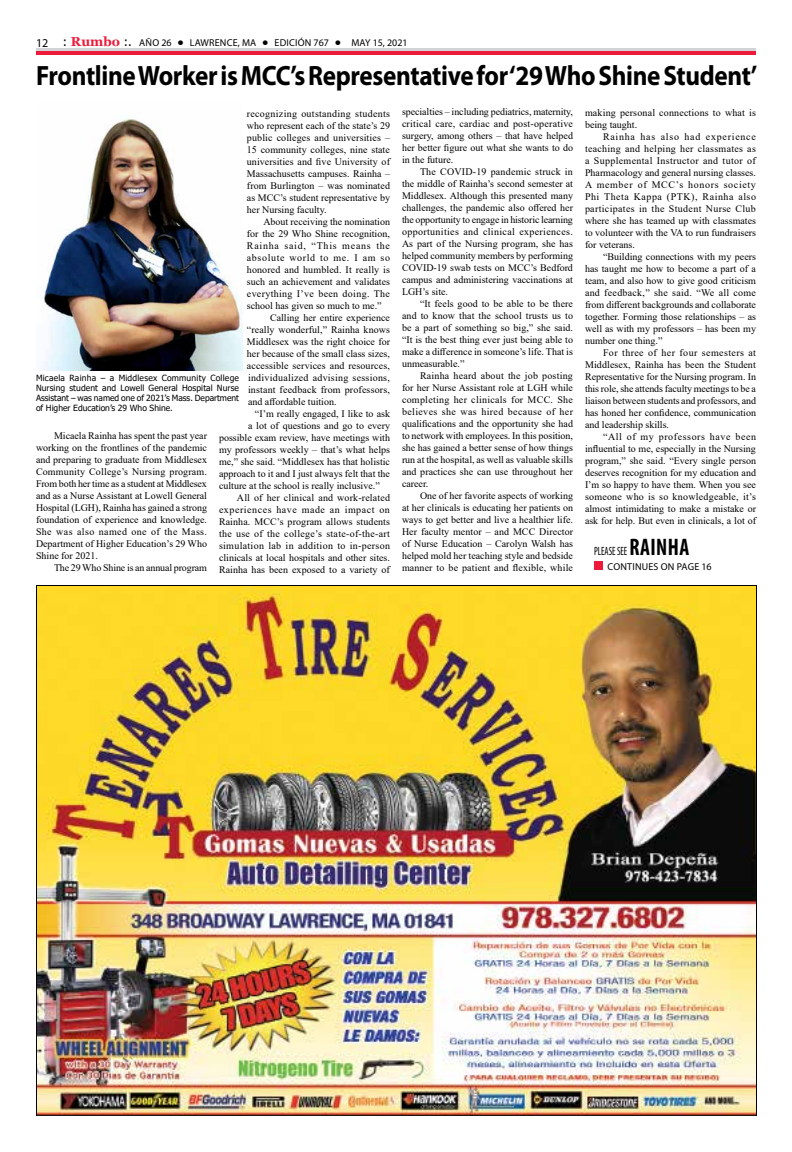
<style>
.page{position:relative;width:792px;height:1152px;background:#fff}
.page>*{position:absolute;margin:0;border:0;box-sizing:border-box;transform-origin:0 0}
.t1{font:700 28px "Myriad Pro";letter-spacing:-.015em;color:#000;scale:.9 1}
.t2{font:condensed 12px "Myriad Pro";color:#000;scale:.8 1}
.t3{font:10px/12px "Times New Roman";color:#000;text-align:justify}
.t4{font:10px "Times New Roman";letter-spacing:.03em;color:#000}
.t5{font:10px "Myriad Pro";letter-spacing:.02em;color:#000}
.t6{font:10px/12px "Times New Roman";letter-spacing:.02em;color:#000}
.t7{font:10px "Times New Roman";letter-spacing:.025em;color:#000}
.t8{font:10px "Times New Roman";letter-spacing:.055em;color:#000}
.t9{font:10px "Times New Roman";letter-spacing:.075em;color:#000}
.t10{font:10px "Times New Roman";letter-spacing:.06em;color:#000}
.t11{font:8.5px/10.2px "Tahoma";color:#000;text-align:justify}
.s1{font-size:12px}
.s2{font-family:"Tahoma";font-size:12px}
.s3{font-family:"Georgia";font-weight:700;font-size:13px;color:#ed1a3b}
.s4{font-family:"Tahoma";font-weight:700;color:#fff}
.s5{font-weight:700;font-size:24px}
</style>
<div class="page">
<div style="left:36px;top:50px;width:720px;height:5px;background:#ed1a3b"></div>
<hr style="left:36px;top:48px;width:720px;height:2px;background:#d1d3d4">
<div style="left:594px;top:561px;width:9px;height:9px;background:#ed1a3b"></div>
<img style="left:38px;top:587px;width:717px;height:527px">
<img style="left:42px;top:119px;width:200px;height:251px">
<p class="t5" style="left:36px;top:36px;width:373px"><span class="s1">12</span> <span class="s2">:</span> <span class="s3">Rumbo</span> <span class="s2">:.</span> AÑO 26 <span class="s4">•</span> LAWRENCE, MA <span class="s4">•</span> EDICIÓN 767 <span class="s4">•</span> MAY 15, 2021</p>
<h1 class="t1" style="left:36px;top:57px;width:803px">Frontline Worker is MCC’s Representative for ‘29 Who Shine Student’</h1>
<p class="t3" style="left:402px;top:106px;width:173px">specialties – including pediatrics, maternity, critical care, cardiac and post-operative surgery, among others – that have helped her better figure out what she wants to do in the future.</p>
<p class="t3" style="left:402px;top:166px;width:173px;text-indent:18px">The COVID-19 pandemic struck in the middle of Rainha’s second semester at Middlesex. Although this presented many challenges, the pandemic also offered her the opportunity to engage in historic learning opportunities and clinical experiences.<br>As part of the Nursing program, she has helped community members by performing COVID-19 swab tests on MCC’s Bedford campus and administering vaccinations at LGH’s site.</p>
<p class="t3" style="left:402px;top:298px;width:173px;text-indent:18px">“It feels good to be able to be there and to know that the school trusts us to be a part of something so big,” she said. “It is the best thing ever just being able to make a difference in someone’s life. That is unmeasurable.”</p>
<p class="t3" style="left:402px;top:370px;width:173px;text-indent:18px">Rainha heard about the job posting for her Nurse Assistant role at LGH while completing her clinicals for MCC. She believes she was hired because of her qualifications and the opportunity she had to network with employees. In this position, she has gained a better sense of how things run at the hospital, as well as valuable skills and practices she can use throughout her career.</p>
<p class="t3" style="left:402px;top:490px;width:173px;text-indent:18px">One of her favorite aspects of working at her clinicals is educating her patients on ways to get better and live a healthier life.<br>Her faculty mentor – and MCC Director of Nurse Education – Carolyn Walsh has helped mold her teaching style and bedside manner to be patient and flexible, while</p>
<p class="t6" style="left:585px;top:107px;width:172px">making personal connections to what is being taught.</p>
<p class="t3" style="left:585px;top:131px;width:173px;text-indent:18px">Rainha has also had experience teaching and helping her classmates as a Supplemental Instructor and tutor of Pharmacology and general nursing classes.<br>A member of MCC’s honors society Phi Theta Kappa (PTK), Rainha also participates in the Student Nurse Club where she has teamed up with classmates to volunteer with the VA to run fundraisers for veterans.</p>
<p class="t3" style="left:585px;top:251px;width:173px;text-indent:18px">“Building connections with my peers has taught me how to become a part of a team, and also how to give good criticism and feedback,” she said. “We all come from different backgrounds and collaborate together. Forming those relationships – as well as with my professors – has been my number one thing.”</p>
<p class="t3" style="left:585px;top:347px;width:173px;text-indent:18px">For three of her four semesters at Middlesex, Rainha has been the Student Representative for the Nursing program. In this role, she attends faculty meetings to be a liaison between students and professors, and has honed her confidence, communication and leadership skills.</p>
<p class="t3" style="left:585px;top:431px;width:173px;text-indent:18px">“All of my professors have been influential to me, especially in the Nursing program,” she said. “Every single person deserves recognition for my education and I’m so happy to have them. When you see someone who is so knowledgeable, it’s almost intimidating to make a mistake or ask for help. But even in clinicals, a lot of</p>
<p class="t3" style="left:247px;top:107px;width:145px">recognizing outstanding students who represent each of the state’s 29 public colleges and universities – 15 community colleges, nine state universities and five University of Massachusetts campuses. Rainha – from Burlington – was nominated as MCC’s student representative by her Nursing faculty.</p>
<p class="t3" style="left:263px;top:215px;width:128px">About receiving the nomination</p>
<p class="t3" style="left:247px;top:227px;width:145px">for the 29 Who Shine recognition,</p>
<p class="t9" style="left:247px;top:238px;width:145px">Rainha said, “This means the</p>
<p class="t10" style="left:247px;top:250px;width:145px">absolute world to me. I am so</p>
<p class="t3" style="left:247px;top:263px;width:145px">honored and humbled. It really is</p>
<p class="t3" style="left:247px;top:275px;width:145px">such an achievement and validates</p>
<p class="t4" style="left:247px;top:286px;width:145px">everything I’ve been doing. The</p>
<p class="t3" style="left:247px;top:299px;width:136px">school has given so much to me.”</p>
<p class="t3" style="left:270px;top:311px;width:121px">Calling her entire experience</p>
<p class="t3" style="left:247px;top:323px;width:145px">“really wonderful,” Rainha knows</p>
<p class="t3" style="left:247px;top:335px;width:145px">Middlesex was the right choice for</p>
<p class="t3" style="left:247px;top:347px;width:145px">her because of the small class sizes,</p>
<p class="t3" style="left:247px;top:359px;width:144px">accessible services and resources,</p>
<p class="t7" style="left:248px;top:370px;width:143px">individualized advising sessions,</p>
<p class="t3" style="left:248px;top:383px;width:143px">instant feedback from professors,</p>
<p class="t3" style="left:248px;top:395px;width:90px">and affordable tuition.</p>
<p class="t3" style="left:255px;top:407px;width:137px">“I’m really engaged, I like to ask</p>
<p class="t3" style="left:248px;top:419px;width:144px">a lot of questions and go to every</p>
<p class="t3" style="left:219px;top:431px;width:173px">possible exam review, have meetings with</p>
<p class="t3" style="left:219px;top:443px;width:173px">my professors weekly – that’s what helps</p>
<p class="t3" style="left:219px;top:455px;width:173px">me,” she said. “Middlesex has that holistic</p>
<p class="t3" style="left:219px;top:467px;width:173px">approach to it and I just always felt that the</p>
<p class="t3" style="left:219px;top:479px;width:162px">culture at the school is really inclusive.”</p>
<p class="t3" style="left:237px;top:491px;width:155px">All of her clinical and work-related</p>
<p class="t8" style="left:219px;top:502px;width:172px">experiences have made an impact on</p>
<p class="t3" style="left:219px;top:515px;width:173px">Rainha. MCC’s program allows students</p>
<p class="t4" style="left:219px;top:526px;width:173px">the use of the college’s state-of-the-art</p>
<p class="t4" style="left:219px;top:538px;width:173px">simulation lab in addition to in-person</p>
<p class="t3" style="left:219px;top:551px;width:173px">clinicals at local hospitals and other sites.</p>
<p class="t3" style="left:219px;top:563px;width:172px">Rainha has been exposed to a variety of</p>
<p class="t11" style="left:36px;top:373px;width:205px">Micaela Rainha – a Middlesex Community College Nursing student and Lowell General Hospital Nurse Assistant – was named one of 2021’s Mass. Department of Higher Education’s 29 Who Shine.</p>
<p class="t3" style="left:36px;top:430px;width:173px;text-indent:18px">Micaela Rainha has spent the past year working on the frontlines of the pandemic and preparing to graduate from Middlesex Community College’s Nursing program.<br>From both her time as a student at Middlesex and as a Nurse Assistant at Lowell General Hospital (LGH), Rainha has gained a strong foundation of experience and knowledge.<br>She was also named one of the Mass.<br>Department of Higher Education’s 29 Who Shine for 2021.</p>
<p class="t3" style="left:54px;top:562px;width:155px">The 29 Who Shine is an annual program</p>
<p class="t2" style="left:594px;top:544px;width:121px">PLEASE SEE <span class="s5">RAINHA</span></p>
<p class="t5" style="left:608px;top:560px;width:106px">CONTINUES ON PAGE 16</p>
</div>
